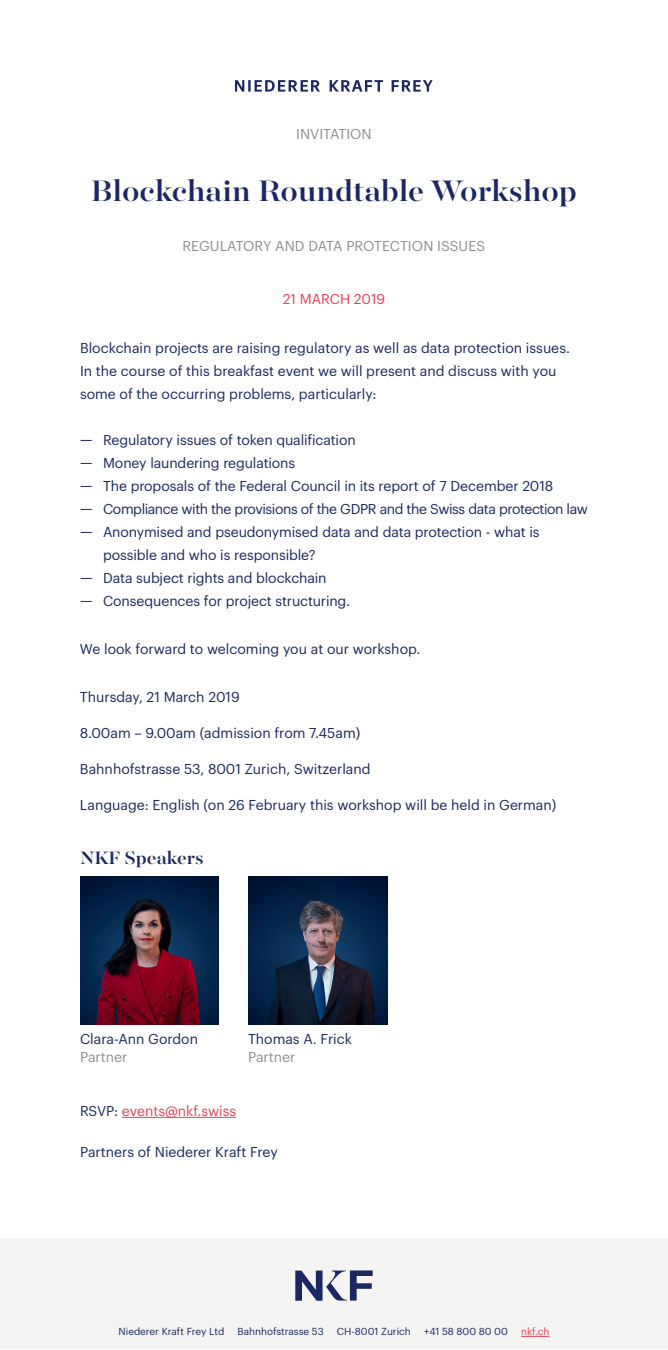
<style>
.page{position:relative;width:668px;height:1350px;background:#fff}
.page>*{position:absolute;margin:0;border:0;box-sizing:border-box;transform-origin:0 0}
.t1{font:500 33px "Majesti Banner";color:#1b2762}
.t2{font:500 20px "Majesti Banner";color:#1b2762}
.t3{font:14px/23px "Graphik";color:#1b2762}
.t4{font:14px "Graphik";letter-spacing:-.03em;color:#1b2762}
.t5{font:14px "Graphik";color:#928d88}
.t6{font:14px "Graphik";color:#e74054}
.t7{font:10px "Graphik";color:#1b2762}
.t8{font:10px "Graphik";color:#e74054}
.s1{color:#1b2762}
</style>
<div class="page">
<svg style="left:235px;top:80px;width:198px;height:12px"></svg>
<hr style="left:122px;top:1117px;width:114px;height:1px;background:#e74054">
<div style="left:0;top:1239px;width:668px;height:110px;background:#f4f4f3"></div>
<svg style="left:295px;top:1270px;width:78px;height:31px"></svg>
<svg style="left:521px;top:1336px;width:28px;height:1px"></svg>
<img style="left:80px;top:877px;width:139px;height:148px">
<img style="left:248px;top:877px;width:139px;height:148px">
<p class="t5" style="left:296px;top:123px;width:77px">INVITATION</p>
<h1 class="t1" style="left:91px;top:170px;width:488px">Blockchain Roundtable Workshop</h1>
<p class="t5" style="left:182px;top:236px;width:304px">REGULATORY AND DATA PROTECTION ISSUES</p>
<p class="t6" style="left:283px;top:289px;width:104px">21 MARCH 2019</p>
<p class="t3" style="left:80px;top:335px;width:492px">Blockchain projects are raising regulatory as well as data protection issues.<br>In the course of this breakfast event we will present and discuss with you some of the occurring problems, particularly:</p>
<p class="t3" style="left:80px;top:427px;width:277px">— Regulatory issues of token qualification</p>
<p class="t3" style="left:80px;top:450px;width:217px">— Money laundering regulations</p>
<p class="t3" style="left:80px;top:473px;width:475px">— The proposals of the Federal Council in its report of 7 December 2018</p>
<p class="t4" style="left:80px;top:498px;width:509px">— Compliance with the provisions of the GDPR and the Swiss data protection law</p>
<p class="t3" style="left:103px;top:519px;width:438px;text-indent:-23px">— Anonymised and pseudonymised data and data protection - what is possible and who is responsible?</p>
<p class="t3" style="left:80px;top:565px;width:248px">— Data subject rights and blockchain</p>
<p class="t3" style="left:80px;top:588px;width:272px">— Consequences for project structuring.</p>
<p class="t3" style="left:80px;top:636px;width:342px">We look forward to welcoming you at our workshop.</p>
<p class="t3" style="left:80px;top:684px;width:161px">Thursday, 21 March 2019</p>
<p class="t3" style="left:80px;top:720px;width:282px">8.00am – 9.00am (admission from 7.45am)</p>
<p class="t3" style="left:80px;top:756px;width:292px">Bahnhofstrasse 53, 8001 Zurich, Switzerland</p>
<p class="t3" style="left:80px;top:792px;width:478px">Language: English (on 26 February this workshop will be held in German)</p>
<h2 class="t2" style="left:80px;top:845px;width:125px">NKF Speakers</h2>
<p class="t3" style="left:80px;top:1026px;width:120px">Clara-Ann Gordon</p>
<p class="t3" style="left:248px;top:1026px;width:106px">Thomas A. Frick</p>
<p class="t5" style="left:80px;top:1046px;width:49px">Partner</p>
<p class="t5" style="left:248px;top:1046px;width:49px">Partner</p>
<p class="t6" style="left:80px;top:1100px;width:158px"><span class="s1">RSVP:</span> events@nkf.swiss</p>
<p class="t3" style="left:80px;top:1139px;width:199px">Partners of Niederer Kraft Frey</p>
<p class="t7" style="left:119px;top:1324px;width:107px">Niederer Kraft Frey Ltd</p>
<p class="t7" style="left:238px;top:1324px;width:88px">Bahnhofstrasse 53</p>
<p class="t7" style="left:337px;top:1324px;width:75px">CH-8001 Zurich</p>
<p class="t7" style="left:424px;top:1324px;width:85px">+41 58 800 80 00</p>
<p class="t8" style="left:521px;top:1324px;width:30px">nkf.ch</p>
</div>
